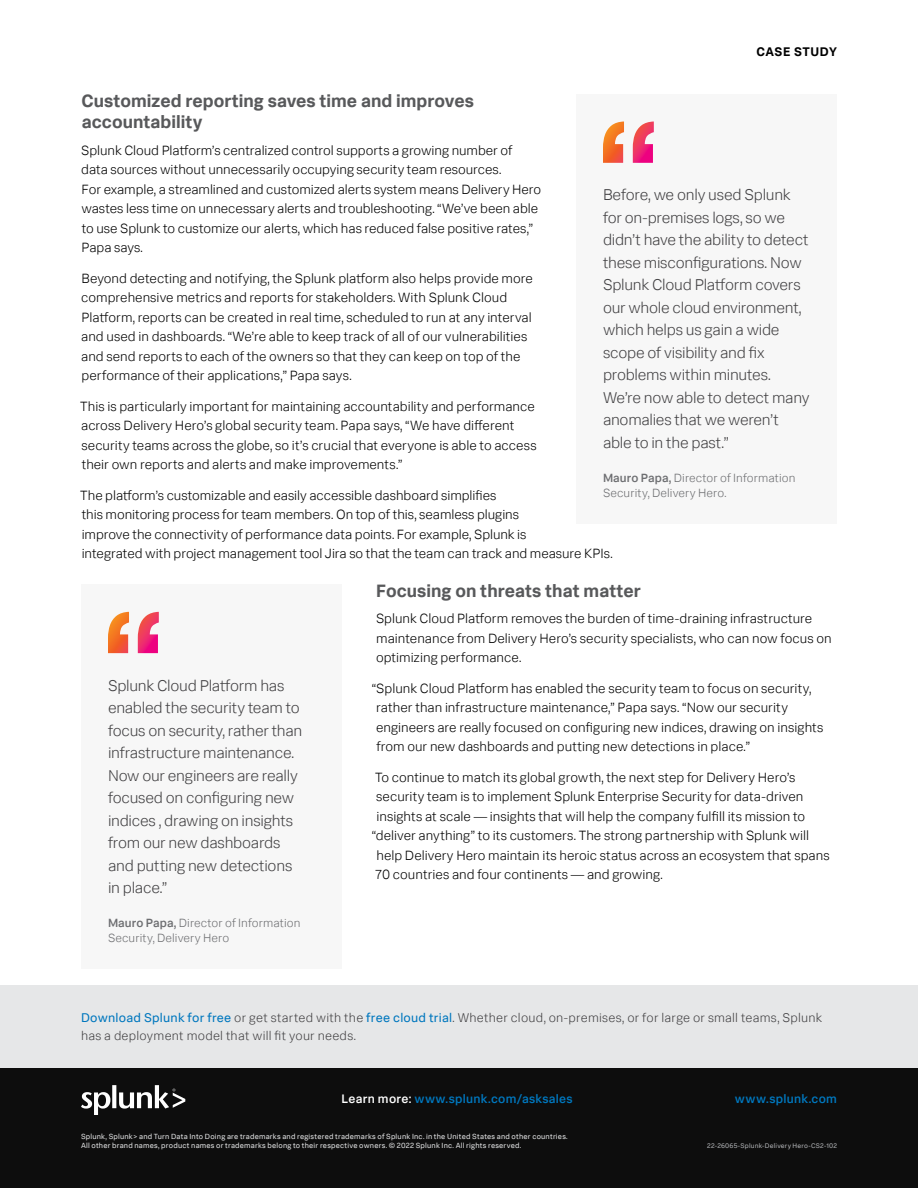
<style>
.page{position:relative;width:918px;height:1188px;background:#fff}
.page>*{position:absolute;margin:0;border:0;box-sizing:border-box;transform-origin:0 0}
.t1{font:700 18px/21px "Splunk Data Sans Pro";color:#58595b}
.t2{font:300 15.75px/22.5px "Splunk Data Sans Pro";letter-spacing:-.015em;color:#414042}
.t3{font:300 13.5px/19.5px "Splunk Data Sans Pro";color:#000}
.t4{font:300 12.75px/17.2px "Splunk Data Sans Pro";letter-spacing:.02em;color:#414042}
.t5{font:700 12.6px "Splunk Data Sans Pro";letter-spacing:.045em;color:#000}
.t6{font:500 12.3px "Splunk Data Sans Pro";letter-spacing:.02em;color:#0077be}
.t7{font:300 12px/15px "Splunk Data Sans Pro";letter-spacing:.005em;color:#6d6e71}
.t8{font:7.5px/9px "Splunk Data Sans Pro";letter-spacing:.025em;color:#e2e3e4}
.t9{font:6.75px "Splunk Data Sans Pro";letter-spacing:.03em;color:#afb1b4}
.s1{font-weight:500}
.s2{font-weight:400;color:#0077be}
.s3{color:#fff}
</style>
<div class="page">
<div style="left:0;top:1066px;width:918px;height:122px;background:#0d0d0d"></div>
<svg style="left:81px;top:1085px;width:104px;height:29px"></svg>
<div style="left:576px;top:94px;width:261px;height:430px;background:#f7f7f7"></div>
<svg style="left:603px;top:122px;width:51px;height:41px"></svg>
<div style="left:81px;top:585px;width:261px;height:384px;background:#f7f7f7"></div>
<svg style="left:108px;top:612px;width:51px;height:41px"></svg>
<div style="left:0;top:986px;width:918px;height:82px;background:#e6e7e8"></div>
<p class="t5" style="left:756px;top:44px;width:82px">CASE STUDY</p>
<h1 class="t1" style="left:81px;top:90px;width:394px">Customized reporting saves time and improves accountability</h1>
<p class="t3" style="left:81px;top:140px;width:461px">Splunk Cloud Platform’s centralized control supports a growing number of data sources without unnecessarily occupying security team resources.<br>For example, a streamlined and customized alerts system means Delivery Hero wastes less time on unnecessary alerts and troubleshooting. “We’ve been able to use Splunk to customize our alerts, which has reduced false positive rates,” Papa says.</p>
<p class="t3" style="left:81px;top:268px;width:453px">Beyond detecting and notifying, the Splunk platform also helps provide more comprehensive metrics and reports for stakeholders. With Splunk Cloud Platform, reports can be created in real time, scheduled to run at any interval and used in dashboards. “We’re able to keep track of all of our vulnerabilities and send reports to each of the owners so that they can keep on top of the performance of their applications,” Papa says.</p>
<p class="t3" style="left:80px;top:396px;width:458px">This is particularly important for maintaining accountability and performance across Delivery Hero’s global security team. Papa says, “We have different security teams across the globe, so it’s crucial that everyone is able to access their own reports and alerts and make improvements.”</p>
<p class="t3" style="left:80px;top:485px;width:534px">The platform’s customizable and easily accessible dashboard simplifies<br>this monitoring process for team members. On top of this, seamless plugins<br>improve the connectivity of performance data points. For example, Splunk is<br>integrated with project management tool Jira so that the team can track and measure KPIs.</p>
<h1 class="t1" style="left:376px;top:580px;width:266px">Focusing on threats that matter</h1>
<p class="t3" style="left:376px;top:609px;width:457px">Splunk Cloud Platform removes the burden of time-draining infrastructure maintenance from Delivery Hero’s security specialists, who can now focus on optimizing performance.</p>
<p class="t3" style="left:376px;top:678px;width:449px;text-indent:-4px">“Splunk Cloud Platform has enabled the security team to focus on security, rather than infrastructure maintenance,” Papa says. “Now our security engineers are really focused on configuring new indices, drawing on insights from our new dashboards and putting new detections in place.”</p>
<p class="t3" style="left:375px;top:767px;width:422px">To continue to match its global growth, the next step for Delivery Hero’s</p>
<p class="t3" style="left:376px;top:787px;width:429px">security team is to implement Splunk Enterprise Security for data-driven</p>
<p class="t3" style="left:377px;top:806px;width:430px">insights at scale — insights that will help the company fulfill its mission to</p>
<p class="t3" style="left:372px;top:826px;width:439px">“deliver anything” to its customers. The strong partnership with Splunk will</p>
<p class="t3" style="left:376px;top:845px;width:455px">help Delivery Hero maintain its heroic status across an ecosystem that spans</p>
<p class="t3" style="left:374px;top:865px;width:290px">70 countries and four continents — and growing.</p>
<p class="t2" style="left:603px;top:183px;width:208px">Before, we only used Splunk for on-premises logs, so we didn’t have the ability to detect these misconfigurations. Now<br>Splunk Cloud Platform covers our whole cloud environment, which helps us gain a wide scope of visibility and fix problems within minutes.<br>We’re now able to detect many anomalies that we weren’t able to in the past.”</p>
<p class="t7" style="left:603px;top:470px;width:194px"><span class="s1">Mauro Papa,</span> Director of Information<br>Security, Delivery Hero.</p>
<p class="t2" style="left:108px;top:674px;width:196px">Splunk Cloud Platform has enabled the security team to focus on security, rather than infrastructure maintenance.<br>Now our engineers are really focused on configuring new indices , drawing on insights from our new dashboards and putting new detections in place.”</p>
<p class="t7" style="left:108px;top:915px;width:194px"><span class="s1">Mauro Papa,</span> Director of Information<br>Security, Delivery Hero</p>
<p class="t4" style="left:81px;top:1009px;width:743px"><span class="s2">Download Splunk for free</span> or get started with the <span class="s2">free cloud trial</span>. Whether cloud, on-premises, or for large or small teams, Splunk has a deployment model that will fit your needs.</p>
<p class="t6" style="left:342px;top:1091px;width:233px"><span class="s3">Learn more:</span> www.splunk.com/asksales</p>
<p class="t6" style="left:735px;top:1091px;width:104px">www.splunk.com</p>
<p class="t8" style="left:81px;top:1131px;width:488px">Splunk, Splunk&gt; and Turn Data Into Doing are trademarks and registered trademarks of Splunk Inc. in the United States and other countries.<br>All other brand names, product names or trademarks belong to their respective owners. © 2022 Splunk Inc. All rights reserved.</p>
<p class="t9" style="left:707px;top:1141px;width:131px">22-26065-Splunk-Delivery Hero-CS2-102</p>
</div>
